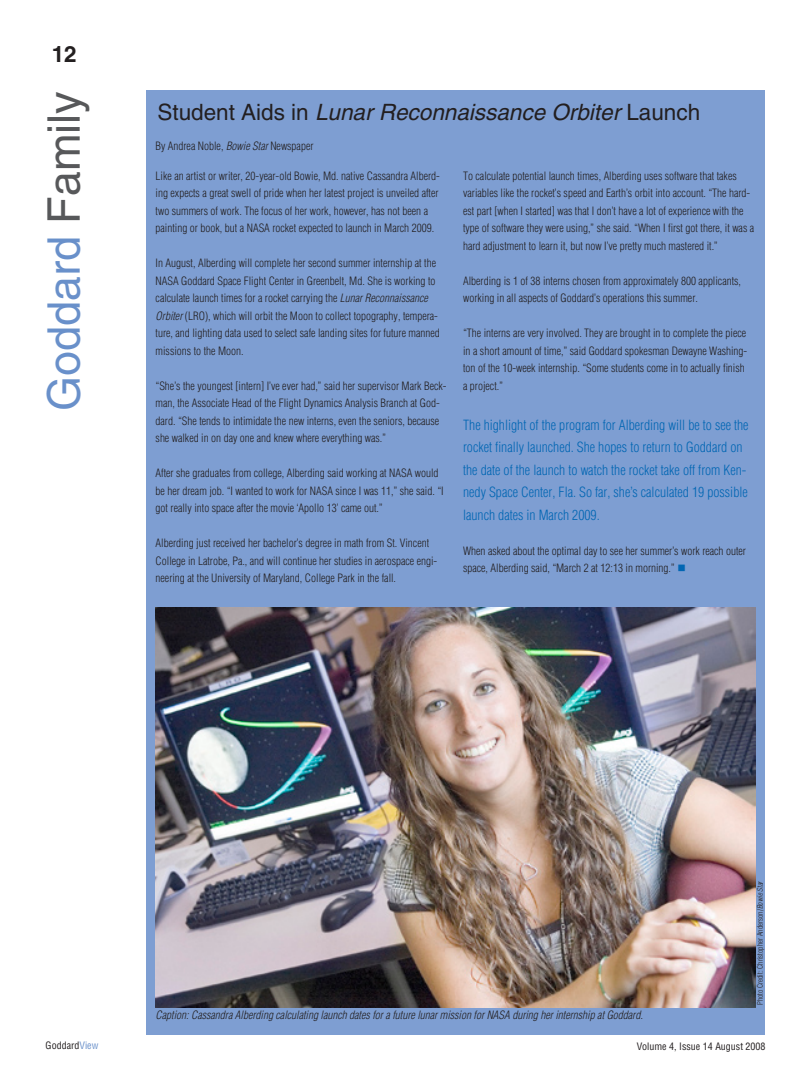
<style>
.page{position:relative;width:810px;height:1080px;background:#fff}
.page>*{position:absolute;margin:0;border:0;box-sizing:border-box;transform-origin:0 0}
.t1{font:45px "Helvetica";color:#6990ca}
.t2{font:italic 22.5px "Helvetica CE";color:#231f20}
.t3{font:700 22.5px "Helvetica";color:#231f20}
.t4{font:300 condensed 13.75px/22.5px "Helvetica";color:#0166b3}
.t5{font:300 condensed 11.25px/17.5px "Helvetica";color:#231f20}
.t6{font:italic 300 condensed 11.25px "Helvetica";color:#231f20}
.t7{font:condensed 10px "Helvetica";color:#231f20}
.t8{font:300 condensed 7.5px "Helvetica";color:#231f20}
.s1{color:#57585a}
.s2{font-family:"Helvetica";font-style:normal}
.s3{font-style:italic}
.s4{color:#0166b3}
.s5{color:#6990ca}
</style>
<div class="page">
<div style="left:146px;top:90px;width:619px;height:945px;background:#7e9ed2"></div>
<img style="left:156px;top:608px;width:600px;height:399px">
<h2 class="t3" style="left:52px;top:41px;width:27px">12</h2>
<h1 class="t1" style="left:38px;top:411px;width:322px;rotate:-90deg">Goddard <span class="s1">Family</span></h1>
<h2 class="t2" style="left:158px;top:99px;width:544px"><span class="s2">Student Aids in</span> Lunar Reconnaissance Orbiter <span class="s2">Launch</span></h2>
<p class="t5" style="left:156px;top:137px;width:159px">By Andrea Noble, <span class="s3">Bowie Star</span> Newspaper</p>
<p class="t5" style="left:156px;top:167px;width:286px">Like an artist or writer, 20-year-old Bowie, Md. native Cassandra Alberd&shy;ing expects a great swell of pride when her latest project is unveiled after two summers of work. The focus of her work, however, has not been a painting or book, but a NASA rocket expected to launch in March 2009.</p>
<p class="t5" style="left:156px;top:254px;width:286px">In August, Alberding will complete her second summer internship at the NASA Goddard Space Flight Center in Greenbelt, Md. She is working to calculate launch times for a rocket carrying the <span class="s3">Lunar Reconnaissance Orbiter</span> (LRO), which will orbit the Moon to collect topography, tempera&shy;ture, and lighting data used to select safe landing sites for future manned missions to the Moon.</p>
<p class="t5" style="left:156px;top:377px;width:293px">“She’s the youngest [intern] I’ve ever had,” said her supervisor Mark Beck&shy;man, the Associate Head of the Flight Dynamics Analysis Branch at God&shy;dard. “She tends to intimidate the new interns, even the seniors, because she walked in on day one and knew where everything was.”</p>
<p class="t5" style="left:156px;top:464px;width:290px">After she graduates from college, Alberding said working at NASA would be her dream job. “I wanted to work for NASA since I was 11,” she said. “I got really into space after the movie ‘Apollo 13’ came out.”</p>
<p class="t5" style="left:156px;top:534px;width:283px">Alberding just received her bachelor’s degree in math from St. Vincent<br>College in Latrobe, Pa., and will continue her studies in aerospace engi&shy;neering at the University of Maryland, College Park in the fall.</p>
<p class="t5" style="left:463px;top:167px;width:293px">To calculate potential launch times, Alberding uses software that takes variables like the rocket’s speed and Earth’s orbit into account. “The hard&shy;est part [when I started] was that I don’t have a lot of experience with the type of software they were using,” she said. “When I first got there, it was a hard adjustment to learn it, but now I’ve pretty much mastered it.”</p>
<p class="t5" style="left:463px;top:272px;width:279px">Alberding is 1 of 38 interns chosen from approximately 800 applicants, working in all aspects of Goddard’s operations this summer.</p>
<p class="t5" style="left:463px;top:324px;width:286px">“The interns are very involved. They are brought in to complete the piece in a short amount of time,” said Goddard spokesman Dewayne Washing&shy;ton of the 10-week internship. “Some students come in to actually finish a project.”</p>
<p class="t4" style="left:463px;top:413px;width:287px">The highlight of the program for Alberding will be to see the rocket finally launched. She hopes to return to Goddard on the date of the launch to watch the rocket take off from Ken&shy;nedy Space Center, Fla. So far, she’s calculated 19 possible launch dates in March 2009.</p>
<p class="t5" style="left:463px;top:542px;width:284px">When asked about the optimal day to see her summer’s work reach outer space, Alberding said, “March 2 at 12:13 in morning.” <span class="s4">■</span></p>
<p class="t6" style="left:156px;top:1008px;width:489px">Caption: Cassandra Alberding calculating launch dates for a future lunar mission for NASA during her internship at Goddard.</p>
<p class="t8" style="left:755px;top:1005px;width:126px;rotate:-90deg">Photo Credit: Christopher Anderson/<span class="s3">Bowie Star</span></p>
<p class="t7" style="left:46px;top:1039px;width:54px">Goddard<span class="s5">View</span></p>
<p class="t7" style="left:637px;top:1040px;width:130px">Volume 4, Issue 14 August 2008</p>
</div>
